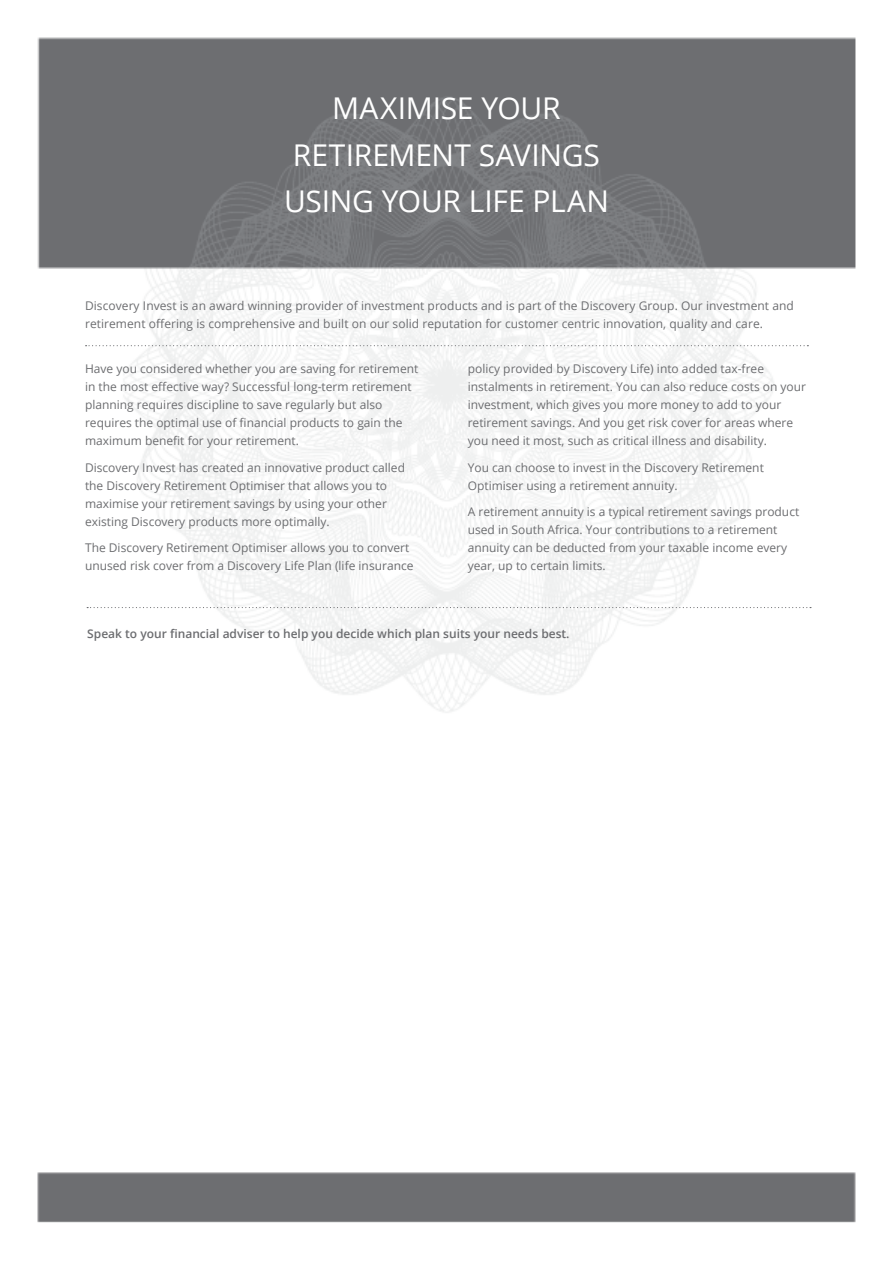
<style>
.page{position:relative;width:893px;height:1263px;background:#fff}
.page>*{position:absolute;margin:0;border:0;box-sizing:border-box;transform-origin:0 0}
.t1{font:30px/46.8px "Open Sans";letter-spacing:-.005em;color:#fff;text-align:center}
.t2{font:12px/18px "Open Sans";color:#6c6d70}
.t3{font:600 12px "Open Sans";color:#6c6d70}
</style>
<div class="page">
<img style="left:37px;top:37px;width:819px;height:1186px">
<svg style="left:86px;top:345px;width:722px;height:1px"></svg>
<svg style="left:87px;top:607px;width:724px;height:1px"></svg>
<h1 class="t1" style="left:284px;top:84px;width:326px">MAXIMISE YOUR<br>RETIREMENT SAVINGS<br>USING YOUR LIFE PLAN</h1>
<p class="t2" style="left:85px;top:296px;width:710px">Discovery Invest is an award winning provider of investment products and is part of the Discovery Group. Our investment and retirement offering is comprehensive and built on our solid reputation for customer centric innovation, quality and care.</p>
<p class="t2" style="left:85px;top:360px;width:335px">Have you considered whether you are saving for retirement in the most effective way? Successful long-term retirement planning requires discipline to save regularly but also requires the optimal use of financial products to gain the maximum benefit for your retirement.</p>
<p class="t2" style="left:85px;top:458px;width:321px">Discovery Invest has created an innovative product called the Discovery Retirement Optimiser that allows you to maximise your retirement savings by using your other existing Discovery products more optimally.</p>
<p class="t2" style="left:85px;top:539px;width:330px">The Discovery Retirement Optimiser allows you to convert unused risk cover from a Discovery Life Plan (life insurance</p>
<p class="t2" style="left:468px;top:360px;width:340px">policy provided by Discovery Life) into added tax-free instalments in retirement. You can also reduce costs on your investment, which gives you more money to add to your retirement savings. And you get risk cover for areas where you need it most, such as critical illness and disability.</p>
<p class="t2" style="left:468px;top:458px;width:298px">You can choose to invest in the Discovery Retirement<br>Optimiser using a retirement annuity.</p>
<p class="t2" style="left:468px;top:503px;width:333px">A retirement annuity is a typical retirement savings product used in South Africa. Your contributions to a retirement annuity can be deducted from your taxable income every year, up to certain limits.</p>
<p class="t3" style="left:87px;top:625px;width:484px">Speak to your financial adviser to help you decide which plan suits your needs best.</p>
</div>
